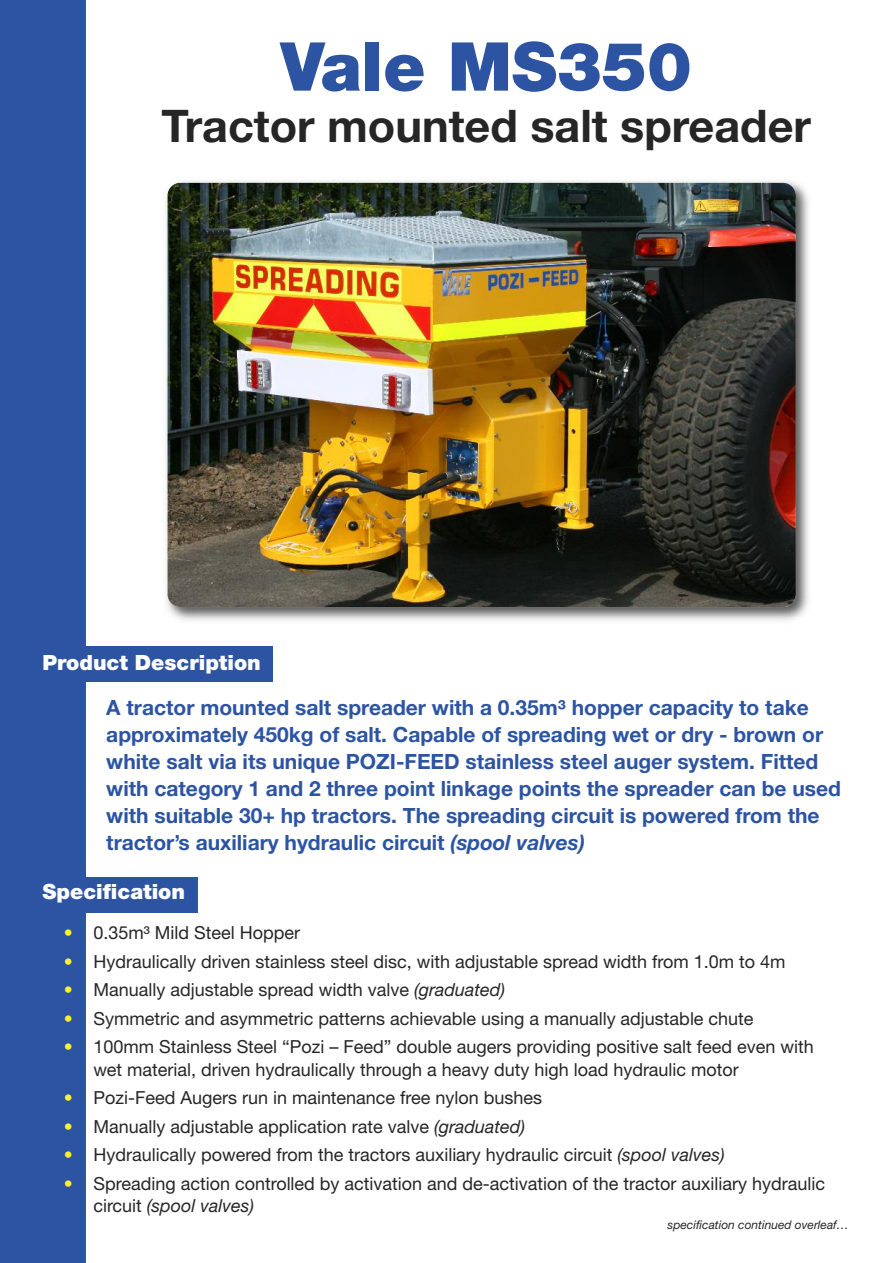
<style>
.page{position:relative;width:893px;height:1263px;background:#fff}
.page>*{position:absolute;margin:0;border:0;box-sizing:border-box;transform-origin:0 0}
.t1{font:900 67.5px "Helvetica Neue";color:#2c54a2}
.t2{font:700 45px "Helvetica Neue";color:#272627}
.t3{font:700 21px/27px "Helvetica Neue";color:#2c54a2}
.t4{font:900 21px "Helvetica Neue";color:#fff}
.t5{font:18px/22.5px "Helvetica Neue";color:#272627}
.t6{font:italic 12px "Helvetica Neue";color:#272627}
.s1{font-style:italic}
.s2{color:#fff12a}
</style>
<div class="page">
<div style="left:43px;top:646px;width:230px;height:35px;background:#2c54a2"></div>
<div style="left:43px;top:877px;width:155px;height:36px;background:#2c54a2"></div>
<div style="left:0;top:0;width:85px;height:1263px;background:#2c54a2"></div>
<img style="left:166px;top:181px;width:643px;height:440px">
<img style="left:168px;top:183px;width:628px;height:424px;border-radius:13px">
<h1 class="t1" style="left:281px;top:42px;width:413px">Vale MS350</h1>
<h2 class="t2" style="left:161px;top:110px;width:651px">Tractor mounted salt spreader</h2>
<p class="t4" style="left:43px;top:655px;width:220px">Product Description</p>
<p class="t3" style="left:106px;top:695px;width:736px">A tractor mounted salt spreader with a 0.35m³ hopper capacity to take approximately 450kg of salt. Capable of spreading wet or dry - brown or white salt via its unique POZI-FEED stainless steel auger system. Fitted with category 1 and 2 three point linkage points the spreader can be used with suitable 30+ hp tractors. The spreading circuit is powered from the tractor’s auxiliary hydraulic circuit <span class="s1">(spool valves)</span></p>
<p class="t4" style="left:43px;top:884px;width:144px">Specification</p>
<p class="t5" style="left:64px;top:923px;width:238px"><span class="s2">•</span> 0.35m³ Mild Steel Hopper</p>
<p class="t5" style="left:64px;top:952px;width:723px"><span class="s2">•</span> Hydraulically driven stainless steel disc, with adjustable spread width from 1.0m to 4m</p>
<p class="t5" style="left:64px;top:980px;width:443px"><span class="s2">•</span> Manually adjustable spread width valve <span class="s1">(graduated)</span></p>
<p class="t5" style="left:64px;top:1009px;width:691px"><span class="s2">•</span> Symmetric and asymmetric patterns achievable using a manually adjustable chute</p>
<p class="t5" style="left:93px;top:1037px;width:722px;text-indent:-30px"><span class="s2">•</span> 100mm Stainless Steel “Pozi – Feed” double augers providing positive salt feed even with wet material, driven hydraulically through a heavy duty high load hydraulic motor</p>
<p class="t5" style="left:64px;top:1088px;width:480px"><span class="s2">•</span> Pozi-Feed Augers run in maintenance free nylon bushes</p>
<p class="t5" style="left:64px;top:1117px;width:463px"><span class="s2">•</span> Manually adjustable application rate valve <span class="s1">(graduated)</span></p>
<p class="t5" style="left:64px;top:1145px;width:662px"><span class="s2">•</span> Hydraulically powered from the tractors auxiliary hydraulic circuit <span class="s1">(spool valves)</span></p>
<p class="t5" style="left:93px;top:1174px;width:733px;text-indent:-30px"><span class="s2">•</span> Spreading action controlled by activation and de-activation of the tractor auxiliary hydraulic circuit <span class="s1">(spool valves)</span></p>
<p class="t6" style="left:668px;top:1220px;width:183px">specification continued overleaf…</p>
</div>
